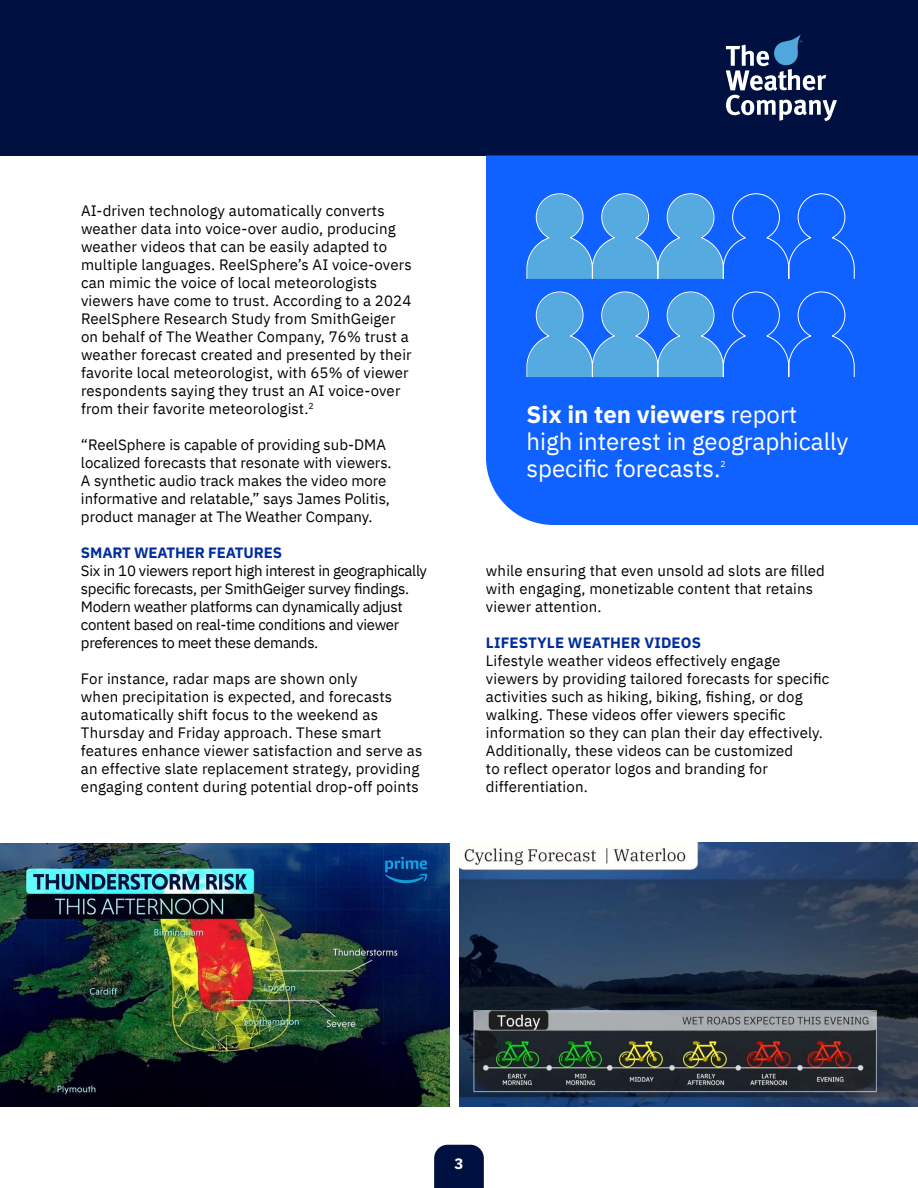
<style>
.page{position:relative;width:918px;height:1188px;background:#fff}
.page>*{position:absolute;margin:0;border:0;box-sizing:border-box;transform-origin:0 0}
.t1{font:24px/27px "IBM Plex Sans";color:#fff}
.t2{font:15px/18px "IBM Plex Sans";letter-spacing:.01em;color:#000}
.t3{font:15px/18px "IBM Plex Sans";letter-spacing:-.02em;color:#000}
.t4{font:700 15px "IBM Plex Sans";letter-spacing:.01em;color:#002d9c}
.t5{font:700 15px "IBM Plex Sans";letter-spacing:-.01em;color:#002d9c}
.t6{font:700 15px "IBM Plex Sans";color:#fff}
.t7{font:8.7px "IBM Plex Sans";color:#fff}
.s1{font-weight:700}
</style>
<div class="page">
<div style="left:0;top:0;width:918px;height:156px;background:#001141"></div>
<svg style="left:726px;top:34px;width:111px;height:87px"></svg>
<div style="left:486px;top:156px;width:432px;height:369px;background:#0f62ff"></div>
<svg style="left:526px;top:193px;width:329px;height:184px;background:#3283f2"></svg>
<img style="left:459px;top:842px;width:459px;height:265px">
<svg style="left:434px;top:1145px;width:50px;height:43px;background:#0a1a48"></svg>
<img style="left:1px;top:843px;width:448px;height:263px">
<p class="t2" style="left:81px;top:200px;width:332px">AI-driven technology automatically converts weather data into voice-over audio, producing weather videos that can be easily adapted to multiple languages. ReelSphere’s AI voice-overs can mimic the voice of local meteorologists viewers have come to trust. According to a 2024<br>ReelSphere Research Study from SmithGeiger on behalf of The Weather Company, 76% trust a weather forecast created and presented by their favorite local meteorologist, with 65% of viewer respondents saying they trust an AI voice-over from their favorite meteorologist.<sup>2</sup></p>
<p class="t2" style="left:81px;top:434px;width:312px">“ReelSphere is capable of providing sub-DMA localized forecasts that resonate with viewers.<br>A synthetic audio track makes the video more informative and relatable,” says James Politis, product manager at The Weather Company.</p>
<p class="t5" style="left:81px;top:541px;width:203px">SMART WEATHER FEATURES</p>
<p class="t3" style="left:81px;top:560px;width:348px">Six in 10 viewers report high interest in geographically specific forecasts, per SmithGeiger survey findings.<br>Modern weather platforms can dynamically adjust content based on real-time conditions and viewer preferences to meet these demands.</p>
<p class="t2" style="left:81px;top:668px;width:343px">For instance, radar maps are shown only<br>when precipitation is expected, and forecasts automatically shift focus to the weekend as Thursday and Friday approach. These smart features enhance viewer satisfaction and serve as an effective slate replacement strategy, providing engaging content during potential drop-off points</p>
<h1 class="t1" style="left:526px;top:399px;width:323px"><span class="s1">Six in ten viewers</span> report high interest in geographically specific forecasts.</h1>
<p class="t7" style="left:721px;top:458px;width:7px">2</p>
<p class="t2" style="left:486px;top:560px;width:341px">while ensuring that even unsold ad slots are filled with engaging, monetizable content that retains viewer attention.</p>
<p class="t4" style="left:486px;top:631px;width:217px">LIFESTYLE WEATHER VIDEOS</p>
<p class="t2" style="left:486px;top:650px;width:345px">Lifestyle weather videos effectively engage viewers by providing tailored forecasts for specific activities such as hiking, biking, fishing, or dog walking. These videos offer viewers specific information so they can plan their day effectively.<br>Additionally, these videos can be customized<br>to reflect operator logos and branding for differentiation.</p>
<p class="t6" style="left:455px;top:1152px;width:10px">3</p>
</div>
